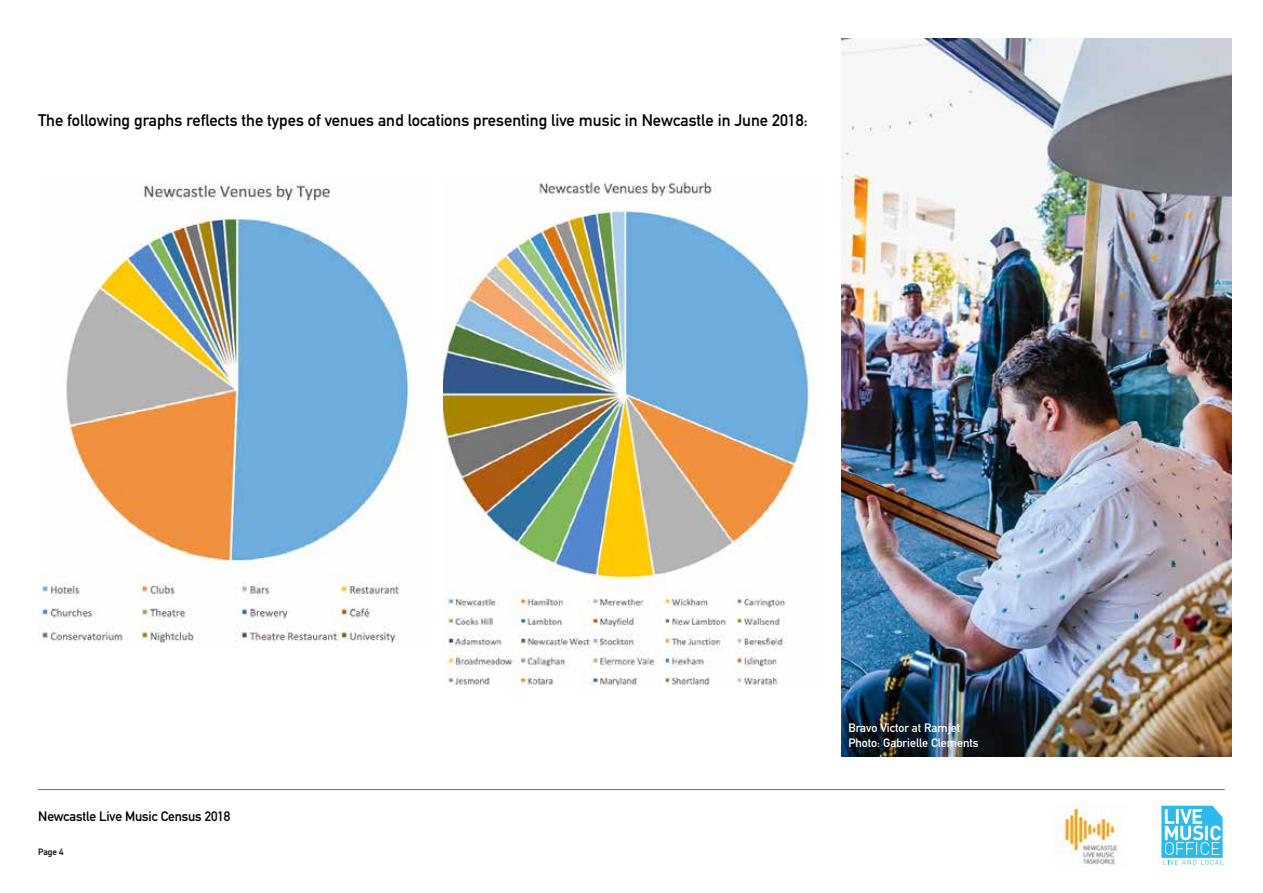
<style>
.page{position:relative;width:1263px;height:893px;background:#fff}
.page>*{position:absolute;margin:0;border:0;box-sizing:border-box;transform-origin:0 0}
.t1{font:700 16.5px "DIN Alternate";color:#000}
.t2{font:700 13.5px "DIN Alternate";letter-spacing:-.01em;color:#000}
.t3{font:700 12px/14.4px "DIN Alternate";color:#fff}
.t4{font:700 9px "DIN Alternate";color:#000}
</style>
<div class="page">
<hr style="left:38px;top:789px;width:1187px;height:1px;background:#6d6e71">
<svg style="left:1161px;top:806px;width:62px;height:59px"></svg>
<img style="left:1053px;top:803px;width:69px;height:64px">
<img style="left:443px;top:181px;width:370px;height:508px">
<img style="left:39px;top:184px;width:373px;height:459px">
<img style="left:841px;top:38px;width:391px;height:719px">
<p class="t1" style="left:38px;top:108px;width:771px">The following graphs reflects the types of venues and locations presenting live music in Newcastle in June 2018:</p>
<p class="t2" style="left:38px;top:805px;width:193px">Newcastle Live Music Census 2018</p>
<p class="t4" style="left:38px;top:845px;width:27px">Page 4</p>
<p class="t3" style="left:848px;top:720px;width:132px">Bravo Victor at Ramjet<br>Photo: Gabrielle Clements</p>
</div>
